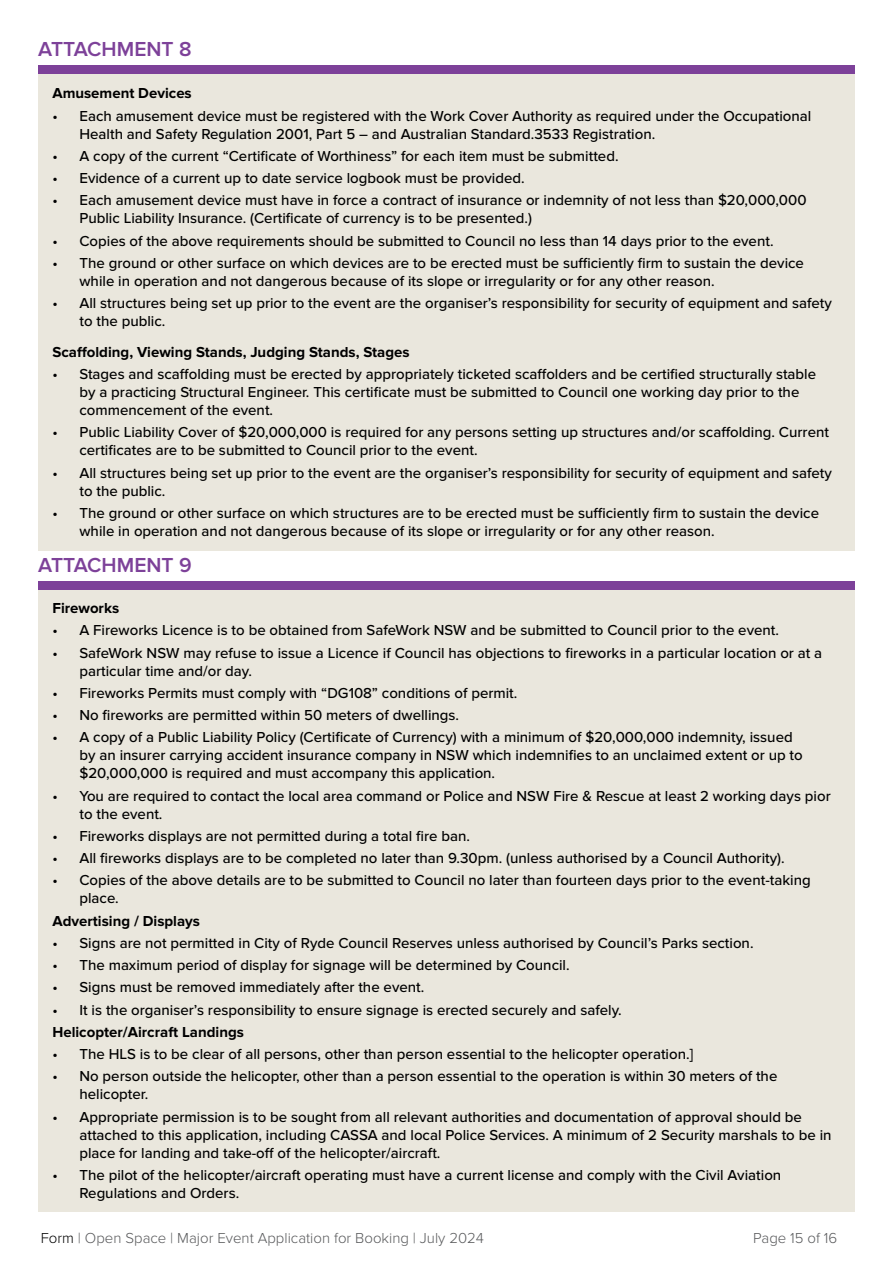
<style>
.page{position:relative;width:893px;height:1263px;background:#fff}
.page>*{position:absolute;margin:0;border:0;box-sizing:border-box;transform-origin:0 0}
.t1{font:600 21px "Proxima Nova";color:#7d4199}
.t2{font:500 15px/18px "Proxima Nova";color:#000}
.t3{font:700 15px "Proxima Nova";color:#000}
.t4{font:300 15px "Proxima Nova";color:#58595b}
.s1{color:#000}
</style>
<div class="page">
<div style="left:38px;top:70px;width:817px;height:481px;background:#eae7dd"></div>
<div style="left:38px;top:587px;width:817px;height:625px;background:#eae7dd"></div>
<div style="left:38px;top:65px;width:817px;height:8px;background:#7d4199"></div>
<div style="left:38px;top:581px;width:817px;height:8px;background:#7d4199"></div>
<h1 class="t1" style="left:38px;top:37px;width:155px">ATTACHMENT 8</h1>
<p class="t3" style="left:52px;top:85px;width:141px">Amusement Devices</p>
<p class="t2" style="left:79px;top:107px;width:733px;text-indent:-27px">• Each amusement device must be registered with the Work Cover Authority as required under the Occupational<br>Health and Safety Regulation 2001, Part 5 – and Australian Standard.3533 Registration.</p>
<p class="t2" style="left:52px;top:147px;width:568px">• A copy of the current “Certificate of Worthiness” for each item must be submitted.</p>
<p class="t2" style="left:52px;top:170px;width:474px">• Evidence of a current up to date service logbook must be provided.</p>
<p class="t2" style="left:79px;top:192px;width:729px;text-indent:-27px">• Each amusement device must have in force a contract of insurance or indemnity of not less than $20,000,000<br>Public Liability Insurance. (Certificate of currency is to be presented.)</p>
<p class="t2" style="left:52px;top:232px;width:723px">• Copies of the above requirements should be submitted to Council no less than 14 days prior to the event.</p>
<p class="t2" style="left:79px;top:254px;width:726px;text-indent:-27px">• The ground or other surface on which devices are to be erected must be sufficiently firm to sustain the device while in operation and not dangerous because of its slope or irregularity or for any other reason.</p>
<p class="t2" style="left:79px;top:295px;width:754px;text-indent:-27px">• All structures being set up prior to the event are the organiser’s responsibility for security of equipment and safety to the public.</p>
<p class="t3" style="left:52px;top:343px;width:359px">Scaffolding, Viewing Stands, Judging Stands, Stages</p>
<p class="t2" style="left:79px;top:366px;width:738px;text-indent:-27px">• Stages and scaffolding must be erected by appropriately ticketed scaffolders and be certified structurally stable by a practicing Structural Engineer. This certificate must be submitted to Council one working day prior to the commencement of the event.</p>
<p class="t2" style="left:79px;top:424px;width:751px;text-indent:-27px">• Public Liability Cover of $20,000,000 is required for any persons setting up structures and/or scaffolding. Current certificates are to be submitted to Council prior to the event.</p>
<p class="t2" style="left:79px;top:464px;width:754px;text-indent:-27px">• All structures being set up prior to the event are the organiser’s responsibility for security of equipment and safety to the public.</p>
<p class="t2" style="left:79px;top:504px;width:741px;text-indent:-27px">• The ground or other surface on which structures are to be erected must be sufficiently firm to sustain the device while in operation and not dangerous because of its slope or irregularity or for any other reason.</p>
<h1 class="t1" style="left:38px;top:553px;width:155px">ATTACHMENT 9</h1>
<p class="t3" style="left:52px;top:599px;width:68px">Fireworks</p>
<p class="t2" style="left:52px;top:622px;width:728px">• A Fireworks Licence is to be obtained from SafeWork NSW and be submitted to Council prior to the event.</p>
<p class="t2" style="left:79px;top:644px;width:744px;text-indent:-27px">• SafeWork NSW may refuse to issue a Licence if Council has objections to fireworks in a particular location or at a particular time and/or day.</p>
<p class="t2" style="left:52px;top:684px;width:466px">• Fireworks Permits must comply with “DG108” conditions of permit.</p>
<p class="t2" style="left:52px;top:707px;width:408px">• No fireworks are permitted within 50 meters of dwellings.</p>
<p class="t2" style="left:79px;top:729px;width:725px;text-indent:-27px">• A copy of a Public Liability Policy (Certificate of Currency) with a minimum of $20,000,000 indemnity, issued by an insurer carrying accident insurance company in NSW which indemnifies to an unclaimed extent or up to $20,000,000 is required and must accompany this application.</p>
<p class="t2" style="left:79px;top:787px;width:753px;text-indent:-27px">• You are required to contact the local area command or Police and NSW Fire &amp; Rescue at least 2 working days pior to the event.</p>
<p class="t2" style="left:52px;top:827px;width:419px">• Fireworks displays are not permitted during a total fire ban.</p>
<p class="t2" style="left:52px;top:850px;width:734px">• All fireworks displays are to be completed no later than 9.30pm. (unless authorised by a Council Authority).</p>
<p class="t2" style="left:79px;top:872px;width:733px;text-indent:-27px">• Copies of the above details are to be submitted to Council no later than fourteen days prior to the event-taking place.</p>
<p class="t3" style="left:52px;top:912px;width:149px">Advertising / Displays</p>
<p class="t2" style="left:52px;top:934px;width:703px">• Signs are not permitted in City of Ryde Council Reserves unless authorised by Council’s Parks section.</p>
<p class="t2" style="left:52px;top:957px;width:519px">• The maximum period of display for signage will be determined by Council.</p>
<p class="t2" style="left:52px;top:979px;width:373px">• Signs must be removed immediately after the event.</p>
<p class="t2" style="left:52px;top:1001px;width:571px">• It is the organiser’s responsibility to ensure signage is erected securely and safely.</p>
<p class="t3" style="left:52px;top:1023px;width:193px">Helicopter/Aircraft Landings</p>
<p class="t2" style="left:52px;top:1046px;width:642px">• The HLS is to be clear of all persons, other than person essential to the helicopter operation.]</p>
<p class="t2" style="left:79px;top:1068px;width:699px;text-indent:-27px">• No person outside the helicopter, other than a person essential to the operation is within 30 meters of the helicopter.</p>
<p class="t2" style="left:79px;top:1108px;width:754px;text-indent:-27px">• Appropriate permission is to be sought from all relevant authorities and documentation of approval should be attached to this application, including CASSA and local Police Services. A minimum of 2 Security marshals to be in place for landing and take-off of the helicopter/aircraft.</p>
<p class="t2" style="left:79px;top:1166px;width:703px;text-indent:-27px">• The pilot of the helicopter/aircraft operating must have a current license and comply with the Civil Aviation<br>Regulations and Orders.</p>
<p class="t4" style="left:41px;top:1229px;width:445px"><span class="s1">Form</span> | Open Space | Major Event Application for Booking | July 2024</p>
<p class="t4" style="left:753px;top:1229px;width:86px">Page 15 of 16</p>
</div>
